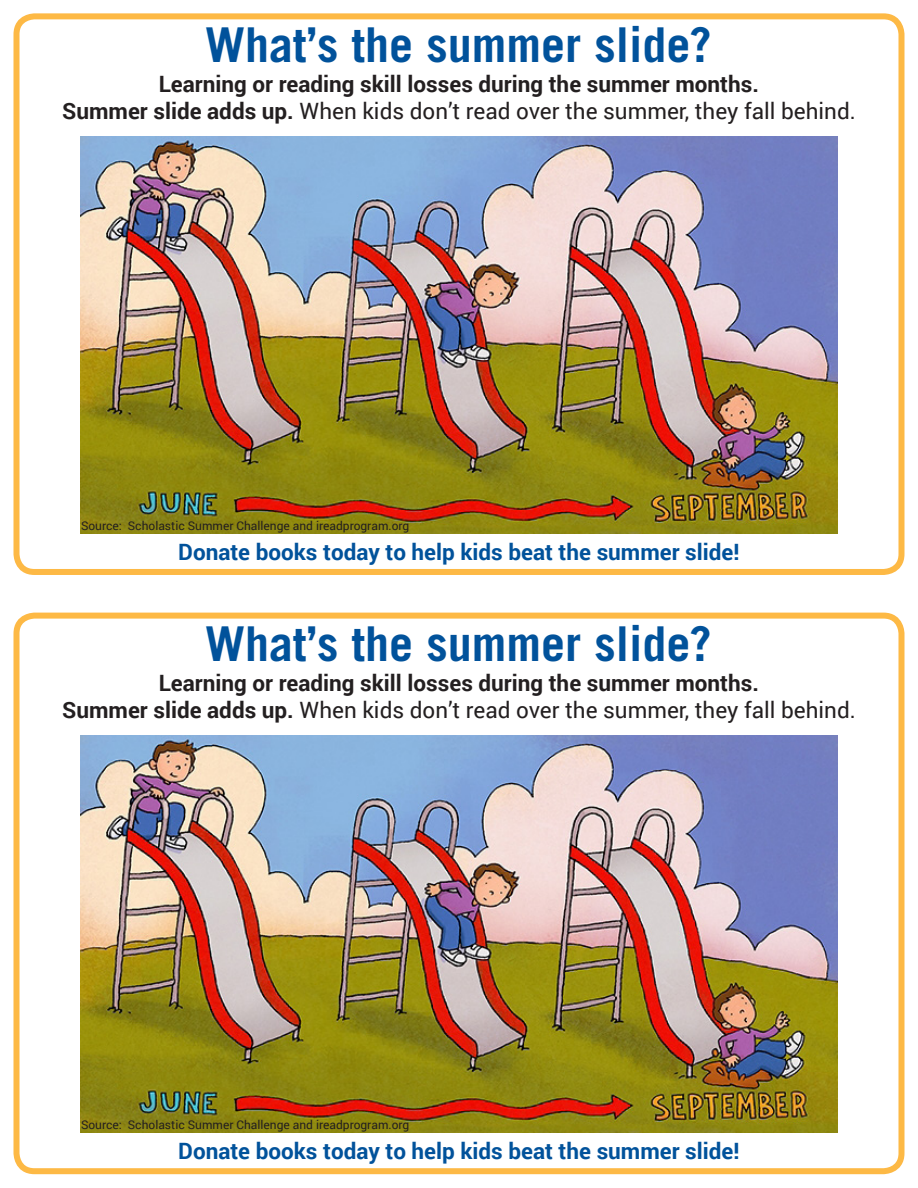
<style>
.page{position:relative;width:918px;height:1188px;background:#fff}
.page>*{position:absolute;margin:0;border:0;box-sizing:border-box;transform-origin:0 0}
.t1{font:700 48px "Trade Gothic";color:#01529b}
.t2{font:22.5px "Roboto";color:#231f20}
.t3{font:700 22.5px "Roboto";color:#231f20}
.t4{font:700 22.5px "Roboto";color:#01529b}
.t5{font:12px "Roboto";color:#231f20}
.s1{font-weight:700}
</style>
<div class="page">
<div style="left:14px;top:13px;width:890px;height:562px;border:6px solid #fdb945;border-radius:18px"></div>
<img style="left:80px;top:137px;width:758px;height:396px">
<div style="left:14px;top:613px;width:890px;height:561px;border:6px solid #fdb945;border-radius:18px"></div>
<img style="left:80px;top:736px;width:758px;height:396px">
<p class="t1" style="left:205px;top:15px;width:508px">What’s the summer slide?</p>
<p class="t3" style="left:159px;top:68px;width:602px">Learning or reading skill losses during the summer months.</p>
<p class="t2" style="left:62px;top:95px;width:795px"><span class="s1">Summer slide adds up.</span> When kids don’t read over the summer, they fall behind.</p>
<p class="t5" style="left:81px;top:517px;width:330px">Source: Scholastic Summer Challenge and ireadprogram.org</p>
<p class="t4" style="left:178px;top:536px;width:563px">Donate books today to help kids beat the summer slide!</p>
<p class="t1" style="left:205px;top:615px;width:508px">What’s the summer slide?</p>
<p class="t3" style="left:159px;top:667px;width:602px">Learning or reading skill losses during the summer months.</p>
<p class="t2" style="left:62px;top:694px;width:795px"><span class="s1">Summer slide adds up.</span> When kids don’t read over the summer, they fall behind.</p>
<p class="t5" style="left:81px;top:1116px;width:330px">Source: Scholastic Summer Challenge and ireadprogram.org</p>
<p class="t4" style="left:178px;top:1135px;width:563px">Donate books today to help kids beat the summer slide!</p>
</div>
